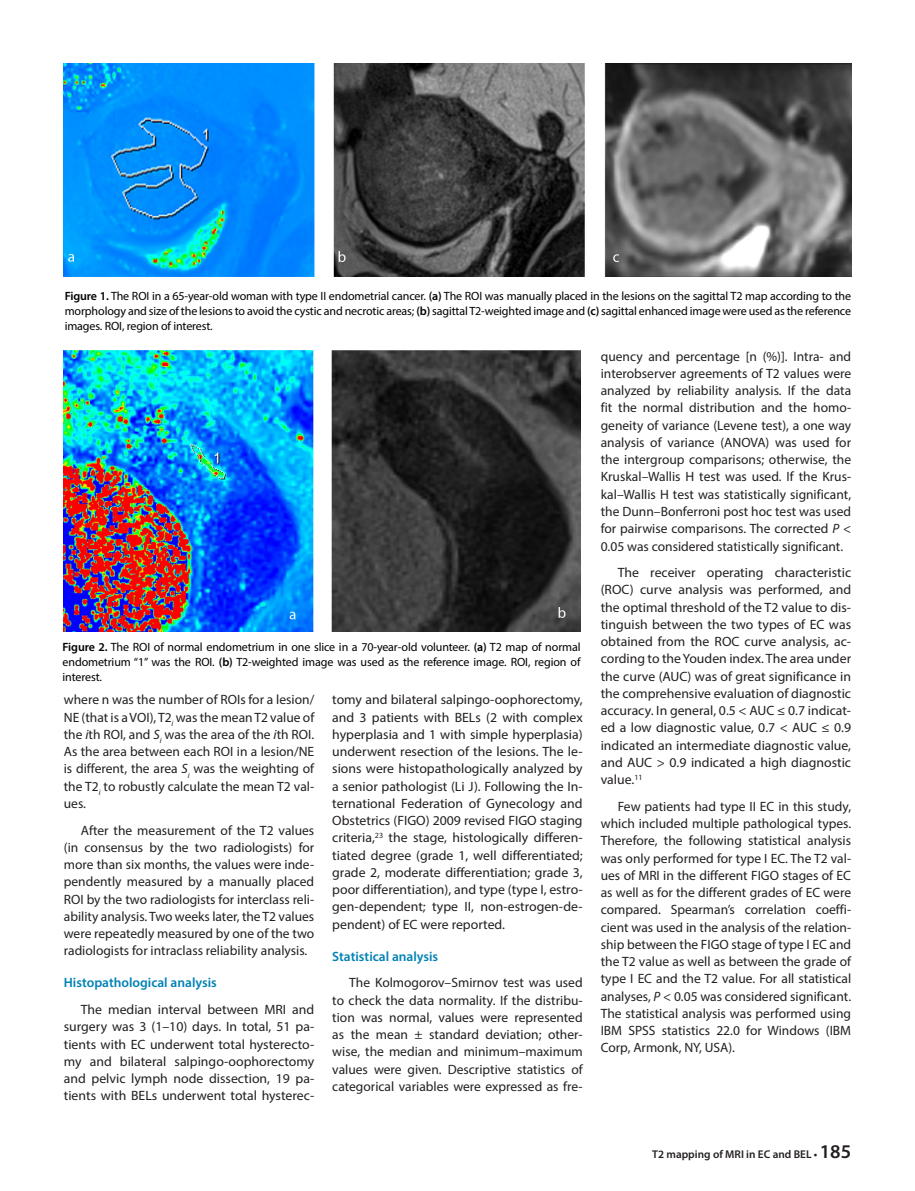
<style>
.page{position:relative;width:915px;height:1191px;background:#fff}
.page>*{position:absolute;margin:0;border:0;box-sizing:border-box;transform-origin:0 0}
.YAZI{font:13.5px/17.2px "Myriad Pro";color:#231f20;text-align:justify}
.ARA_BASLIK{font:600 13.5px "Myriad Pro";color:#0082b5}
.RESİM-ALTI{font:12px/15px "Myriad Pro";letter-spacing:-.01em;color:#000;text-align:justify}
.t1{font:600 11.25px "Myriad Pro";color:#231f20}
.s1{font-weight:600}
.s2{font-style:italic}
.s3{font-size:19.5px}
</style>
<div class="page">
<img style="left:64px;top:64px;width:786px;height:212px">
<img style="left:64px;top:351px;width:516px;height:280px">
<p class="RESİM-ALTI" style="left:65px;top:288px;width:787px"><span class="s1">Figure 1.</span> The ROI in a 65-year-old woman with type II endometrial cancer. <span class="s1">(a)</span> The ROI was manually placed in the lesions on the sagittal T2 map according to the morphology and size of the lesions to avoid the cystic and necrotic areas; <span class="s1">(b)</span> sagittal T2-weighted image and <span class="s1">(c)</span> sagittal enhanced image were used as the reference images. ROI, region of interest.</p>
<p class="RESİM-ALTI" style="left:63px;top:640px;width:519px"><span class="s1">Figure 2.</span> The ROI of normal endometrium in one slice in a 70-year-old volunteer. <span class="s1">(a)</span> T2 map of normal endometrium “1” was the ROI. <span class="s1">(b)</span> T2-weighted image was used as the reference image. ROI, region of interest.</p>
<p class="YAZI" style="left:64px;top:691px;width:252px">where n was the number of ROIs for a lesion/ NE (that is a VOI), T2<sub>i</sub> was the mean T2 value of the <span class="s2">i</span>th ROI, and <span class="s2">S</span><sub>i</sub> was the area of the <span class="s2">i</span>th ROI.<br>As the area between each ROI in a lesion/NE is different, the area <span class="s2">S</span><sub>i</sub> was the weighting of the T2<sub>i</sub> to robustly calculate the mean T2 val&shy;ues.</p>
<p class="YAZI" style="left:64px;top:821px;width:252px;text-indent:17px">After the measurement of the T2 values (in consensus by the two radiologists) for more than six months, the values were inde&shy;pendently measured by a manually placed ROI by the two radiologists for interclass reli&shy;ability analysis. Two weeks later, the T2 values were repeatedly measured by one of the two radiologists for intraclass reliability analysis.</p>
<p class="ARA_BASLIK" style="left:64px;top:974px;width:154px">Histopathological analysis</p>
<p class="YAZI" style="left:64px;top:1000px;width:252px;text-indent:17px">The median interval between MRI and surgery was 3 (1–10) days. In total, 51 pa&shy;tients with EC underwent total hysterecto&shy;my and bilateral salpingo-oophorectomy and pelvic lymph node dissection, 19 pa&shy;tients with BELs underwent total hysterec-</p>
<p class="YAZI" style="left:332px;top:691px;width:252px">tomy and bilateral salpingo-oophorectomy, and 3 patients with BELs (2 with complex hyperplasia and 1 with simple hyperplasia) underwent resection of the lesions. The le&shy;sions were histopathologically analyzed by a senior pathologist (Li J). Following the In&shy;ternational Federation of Gynecology and Obstetrics (FIGO) 2009 revised FIGO staging criteria,<sup>23</sup> the stage, histologically differen&shy;tiated degree (grade 1, well differentiated; grade 2, moderate differentiation; grade 3, poor differentiation), and type (type I, estro&shy;gen-dependent; type II, non-estrogen-de&shy;pendent) of EC were reported.</p>
<p class="ARA_BASLIK" style="left:332px;top:947px;width:107px">Statistical analysis</p>
<p class="YAZI" style="left:332px;top:974px;width:252px;text-indent:17px">The Kolmogorov–Smirnov test was used to check the data normality. If the distribu&shy;tion was normal, values were represented as the mean ± standard deviation; other&shy;wise, the median and minimum–maximum values were given. Descriptive statistics of categorical variables were expressed as fre-</p>
<p class="YAZI" style="left:600px;top:347px;width:252px">quency and percentage [n (%)]. Intra- and interobserver agreements of T2 values were analyzed by reliability analysis. If the data fit the normal distribution and the homo&shy;geneity of variance (Levene test), a one way analysis of variance (ANOVA) was used for the intergroup comparisons; otherwise, the Kruskal–Wallis H test was used. If the Krus&shy;kal–Wallis H test was statistically significant, the Dunn–Bonferroni post hoc test was used for pairwise comparisons. The corrected <span class="s2">P</span> &lt; 0.05 was considered statistically significant.</p>
<p class="YAZI" style="left:600px;top:564px;width:252px;text-indent:17px">The receiver operating characteristic (ROC) curve analysis was performed, and the optimal threshold of the T2 value to dis&shy;tinguish between the two types of EC was obtained from the ROC curve analysis, ac&shy;cording to the Youden index. The area under the curve (AUC) was of great significance in the comprehensive evaluation of diagnostic accuracy. In general, 0.5 &lt; AUC ≤ 0.7 indicat&shy;ed a low diagnostic value, 0.7 &lt; AUC ≤ 0.9 indicated an intermediate diagnostic value, and AUC &gt; 0.9 indicated a high diagnostic value.<sup>11</sup></p>
<p class="YAZI" style="left:600px;top:797px;width:252px;text-indent:17px">Few patients had type II EC in this study, which included multiple pathological types.<br>Therefore, the following statistical analysis was only performed for type I EC. The T2 val&shy;ues of MRI in the different FIGO stages of EC as well as for the different grades of EC were compared. Spearman’s correlation coeffi&shy;cient was used in the analysis of the relation&shy;ship between the FIGO stage of type I EC and the T2 value as well as between the grade of type I EC and the T2 value. For all statistical analyses, <span class="s2">P</span> &lt; 0.05 was considered significant.<br>The statistical analysis was performed using IBM SPSS statistics 22.0 for Windows (IBM Corp, Armonk, NY, USA).</p>
<p class="t1" style="left:652px;top:1146px;width:200px">T2 mapping of MRI in EC and BEL • <span class="s3">185</span></p>
</div>
